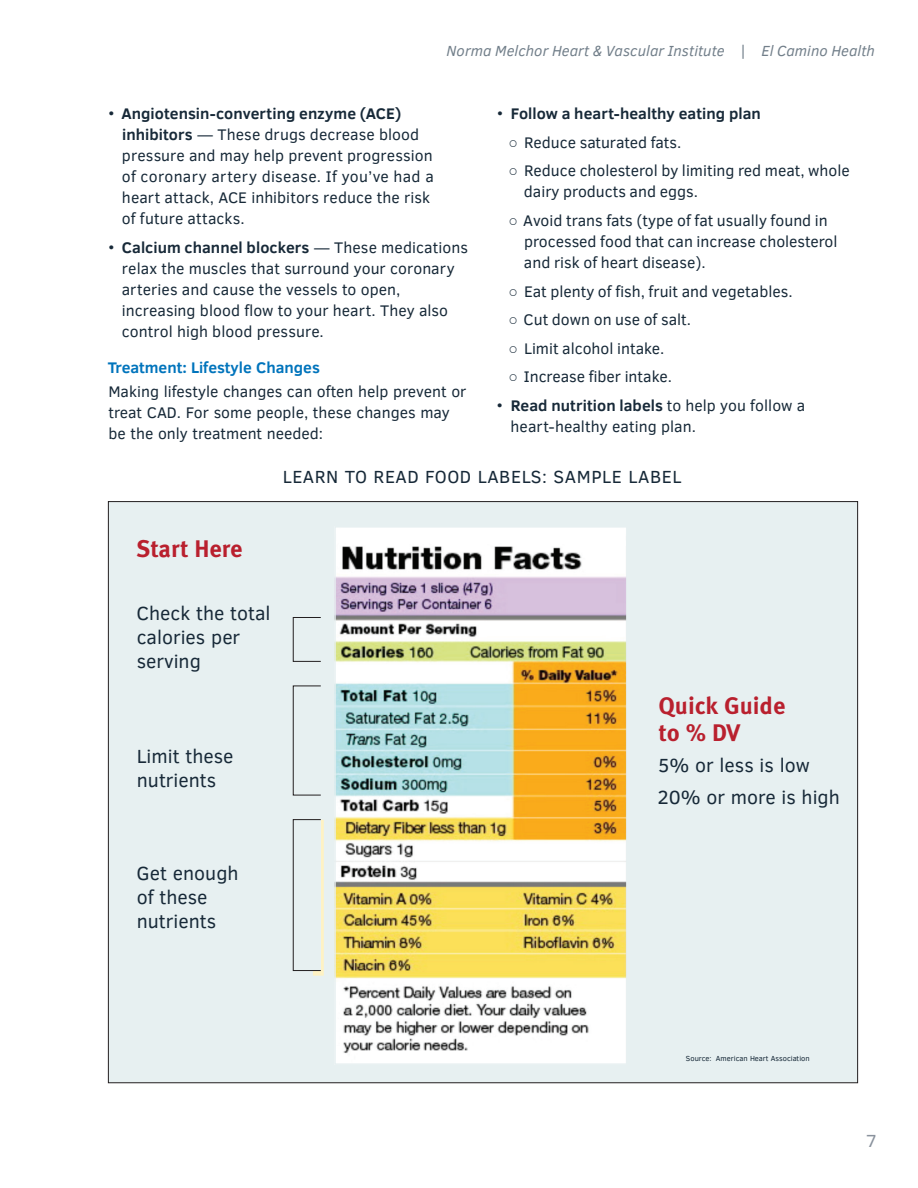
<style>
.page{position:relative;width:918px;height:1188px;background:#fff}
.page>*{position:absolute;margin:0;border:0;box-sizing:border-box;transform-origin:0 0}
.t1{font:700 24px/27px "Meta Pro";color:#b9202e}
.t2{font:19.5px/24px "Clear Sans";color:#172938}
.t3{font:18px "Clear Sans";letter-spacing:.03em;color:#172938}
.t4{font:18px "Clear Sans";color:#8a929d}
.t5{font:15.75px/21px "Clear Sans";color:#172938}
.t6{font:700 15.75px "Clear Sans";letter-spacing:.005em;color:#172938}
.t7{font:700 15.75px "Clear Sans";color:#0174bc}
.t8{font:italic 15px "Clear Sans";letter-spacing:.005em;color:#727f8a}
.t9{font:7.5px "Clear Sans";color:#172938}
.s1{font-weight:700}
.s2{font-weight:400}
</style>
<div class="page">
<div style="left:108px;top:502px;width:750px;height:581px;background:#e7f0f1"></div>
<div style="left:313px;top:820px;width:11px;height:156px;background:#fef2c4"></div>
<img style="left:337px;top:529px;width:288px;height:533px">
<div style="left:334px;top:526px;width:294px;height:539px;border:2px solid #e7f0f1"></div>
<div style="left:293px;top:686px;width:28px;height:109px;border:1px solid #231f20"></div>
<div style="left:293px;top:820px;width:28px;height:151px;background:#e7f0f1"></div>
<div style="left:293px;top:819px;width:28px;height:152px;border:1px solid #231f20"></div>
<div style="left:293px;top:617px;width:28px;height:45px;border:1px solid #231f20"></div>
<p class="t8" style="left:447px;top:41px;width:430px">Norma Melchor Heart &amp; Vascular Institute | El Camino Health</p>
<p class="t5" style="left:122px;top:103px;width:314px;text-indent:-13px">• <span class="s1">Angiotensin-converting enzyme (ACE) inhibitors</span> — These drugs decrease blood pressure and may help prevent progression of coronary artery disease. If you’ve had a heart attack, ACE inhibitors reduce the risk of future attacks.</p>
<p class="t5" style="left:122px;top:237px;width:348px;text-indent:-13px">• <span class="s1">Calcium channel blockers</span> — These medications relax the muscles that surround your coronary arteries and cause the vessels to open, increasing blood flow to your heart. They also control high blood pressure.</p>
<p class="t7" style="left:108px;top:356px;width:214px">Treatment: Lifestyle Changes</p>
<p class="t5" style="left:108px;top:381px;width:360px">Making lifestyle changes can often help prevent or treat CAD. For some people, these changes may be the only treatment needed:</p>
<p class="t6" style="left:497px;top:102px;width:265px"><span class="s2">•</span> Follow a heart-healthy eating plan</p>
<p class="t5" style="left:508px;top:132px;width:172px"><span class="s1">○</span> Reduce saturated fats.</p>
<p class="t5" style="left:524px;top:160px;width:327px;text-indent:-15px"><span class="s1">○</span> Reduce cholesterol by limiting red meat, whole dairy products and eggs.</p>
<p class="t5" style="left:524px;top:210px;width:315px;text-indent:-16px"><span class="s1">○</span> Avoid trans fats (type of fat usually found in processed food that can increase cholesterol and risk of heart disease).</p>
<p class="t5" style="left:508px;top:281px;width:286px"><span class="s1">○</span> Eat plenty of fish, fruit and vegetables.</p>
<p class="t5" style="left:508px;top:309px;width:182px"><span class="s1">○</span> Cut down on use of salt.</p>
<p class="t5" style="left:508px;top:338px;width:155px"><span class="s1">○</span> Limit alcohol intake.</p>
<p class="t5" style="left:508px;top:366px;width:165px"><span class="s1">○</span> Increase fiber intake.</p>
<p class="t5" style="left:511px;top:395px;width:296px;text-indent:-14px">• <span class="s1">Read nutrition labels</span> to help you follow a heart-healthy eating plan.</p>
<p class="t3" style="left:283px;top:465px;width:400px">LEARN TO READ FOOD LABELS: SAMPLE LABEL</p>
<h1 class="t1" style="left:136px;top:535px;width:108px">Start Here</h1>
<p class="t2" style="left:137px;top:601px;width:136px">Check the total calories per serving</p>
<p class="t2" style="left:137px;top:745px;width:98px">Limit these nutrients</p>
<h1 class="t1" style="left:658px;top:692px;width:128px">Quick Guide to % DV</h1>
<p class="t2" style="left:657px;top:750px;width:184px;line-height:31.5px">5% or less is low<br>20% or more is high</p>
<p class="t2" style="left:137px;top:861px;width:103px">Get enough of these nutrients</p>
<p class="t9" style="left:686px;top:1053px;width:125px">Source: American Heart Association</p>
<p class="t4" style="left:866px;top:1129px;width:13px">7</p>
</div>
